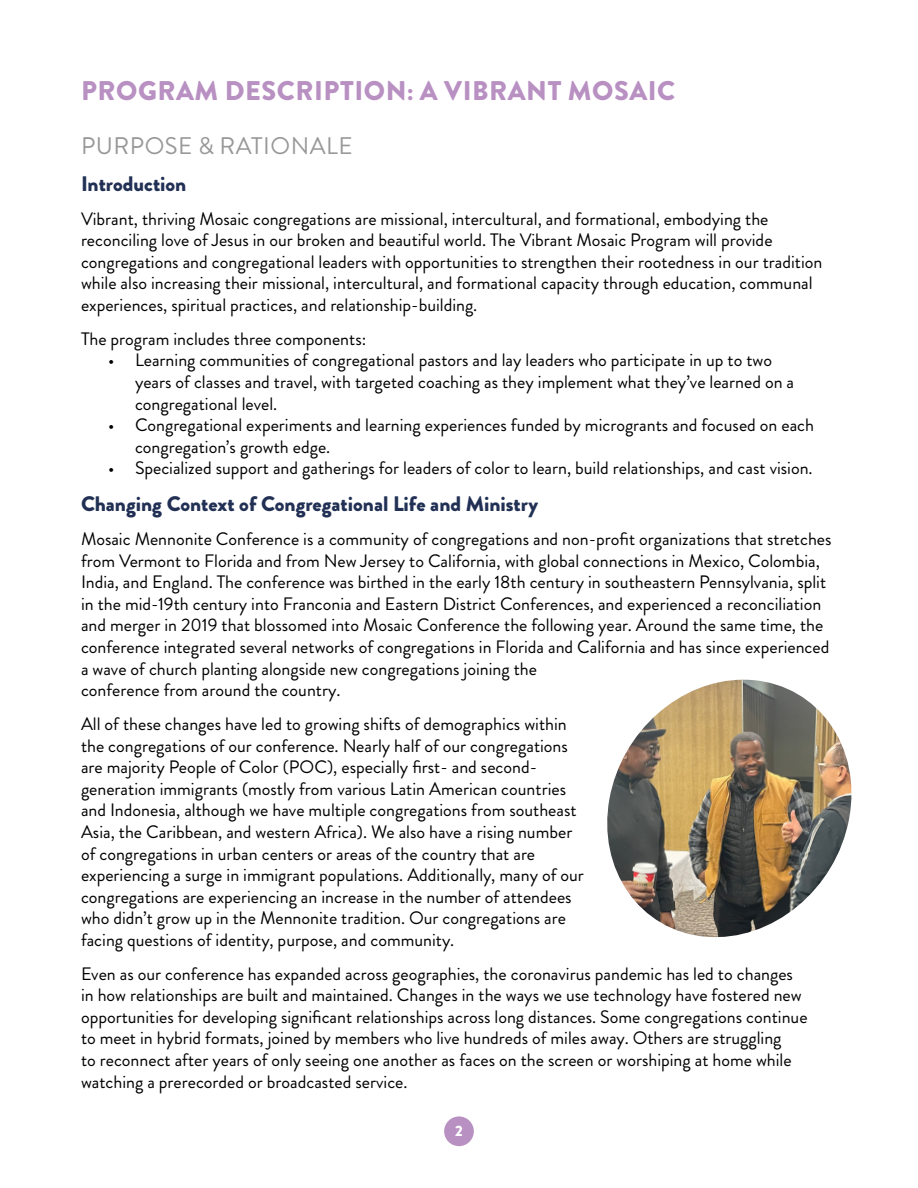
<style>
.page{position:relative;width:918px;height:1188px;background:#fff}
.page>*{position:absolute;margin:0;border:0;box-sizing:border-box;transform-origin:0 0}
.t1{font:900 27px "Brandon Grotesque";letter-spacing:.02em;color:#b890c2}
.t2{font:24px "Brandon Grotesque";letter-spacing:.02em;color:#989898}
.t3{font:900 21px "Brandon Grotesque";color:#213054}
.t4{font:18px/21.6px "Brandon Grotesque";color:#000}
.t5{font:900 15px "Brandon Grotesque";color:#fff}
</style>
<div class="page">
<div style="left:444px;top:1116px;width:30px;height:30px;background:#b891c2;border-radius:50%"></div>
<img style="left:607px;top:680px;width:245px;height:258px">
<h1 class="t1" style="left:81px;top:71px;width:596px">PROGRAM DESCRIPTION: A VIBRANT MOSAIC</h1>
<h2 class="t2" style="left:81px;top:129px;width:273px">PURPOSE &amp; RATIONALE</h2>
<p class="t3" style="left:81px;top:169px;width:107px">Introduction</p>
<p class="t4" style="left:81px;top:208px;width:743px">Vibrant, thriving Mosaic congregations are missional, intercultural, and formational, embodying the reconciling love of Jesus in our broken and beautiful world. The Vibrant Mosaic Program will provide congregations and congregational leaders with opportunities to strengthen their rootedness in our tradition while also increasing their missional, intercultural, and formational capacity through education, communal experiences, spiritual practices, and relationship-building.</p>
<p class="t4" style="left:81px;top:328px;width:287px">The program includes three components:</p>
<p class="t4" style="left:135px;top:350px;width:661px;text-indent:-27px">• Learning communities of congregational pastors and lay leaders who participate in up to two years of classes and travel, with targeted coaching as they implement what they’ve learned on a congregational level.</p>
<p class="t4" style="left:135px;top:414px;width:681px;text-indent:-27px">• Congregational experiments and learning experiences funded by microgrants and focused on each congregation’s growth edge.</p>
<p class="t4" style="left:108px;top:458px;width:706px">• Specialized support and gatherings for leaders of color to learn, build relationships, and cast vision.</p>
<p class="t3" style="left:81px;top:489px;width:459px">Changing Context of Congregational Life and Ministry</p>
<p class="t4" style="left:81px;top:528px;width:752px">Mosaic Mennonite Conference is a community of congregations and non-profit organizations that stretches from Vermont to Florida and from New Jersey to California, with global connections in Mexico, Colombia, India, and England. The conference was birthed in the early 18th century in southeastern Pennsylvania, split in the mid-19th century into Franconia and Eastern District Conferences, and experienced a reconciliation and merger in 2019 that blossomed into Mosaic Conference the following year. Around the same time, the conference integrated several networks of congregations in Florida and California and has since experienced a wave of church planting alongside new congregations joining the<br>conference from around the country.</p>
<p class="t4" style="left:81px;top:713px;width:504px">All of these changes have led to growing shifts of demographics within the congregations of our conference. Nearly half of our congregations are majority People of Color (POC), especially first- and second&shy;generation immigrants (mostly from various Latin American countries and Indonesia, although we have multiple congregations from southeast Asia, the Caribbean, and western Africa). We also have a rising number of congregations in urban centers or areas of the country that are experiencing a surge in immigrant populations. Additionally, many of our congregations are experiencing an increase in the number of attendees who didn’t grow up in the Mennonite tradition. Our congregations are facing questions of identity, purpose, and community.</p>
<p class="t4" style="left:81px;top:963px;width:728px">Even as our conference has expanded across geographies, the coronavirus pandemic has led to changes in how relationships are built and maintained. Changes in the ways we use technology have fostered new opportunities for developing significant relationships across long distances. Some congregations continue to meet in hybrid formats, joined by members who live hundreds of miles away. Others are struggling<br>to reconnect after years of only seeing one another as faces on the screen or worshiping at home while watching a prerecorded or broadcasted service.</p>
<p class="t5" style="left:455px;top:1121px;width:9px">2</p>
</div>
